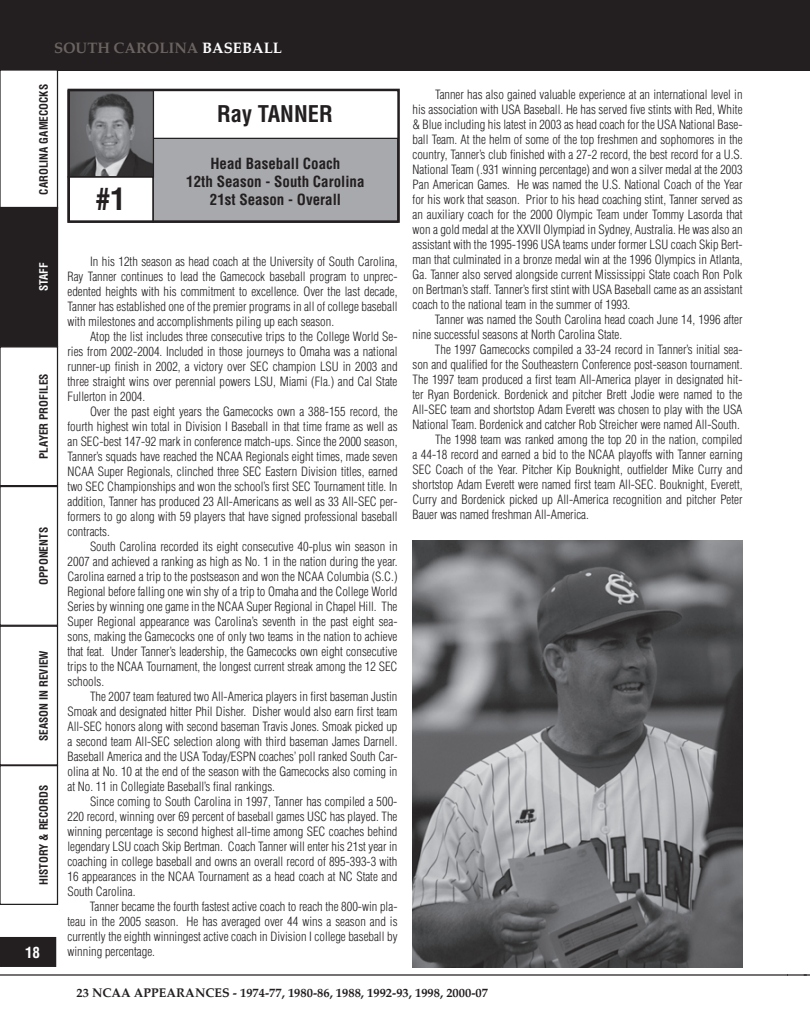
<style>
.page{position:relative;width:810px;height:1035px;background:#fff}
.page>*{position:absolute;margin:0;border:0;box-sizing:border-box;transform-origin:0 0}
.t1{font:700 condensed 30px "Helvetica";color:#231f20}
.t2{font:700 condensed 22.5px "Helvetica";color:#231f20}
.t3{font:700 condensed 15px/18px "Helvetica";color:#231f20;text-align:center}
.t4{font:700 15px "Palatino";color:#6b6360}
.t5{font:700 condensed 15px "Helvetica";color:#fff}
.t6{font:300 condensed 12.5px/15px "Helvetica";color:#231f20;text-align:justify}
.t7{font:700 12.5px "Palatino";color:#231f20}
.t8{font:700 condensed 11.25px "Helvetica";color:#231f20}
.t9{font:700 condensed 11.25px "Helvetica";color:#fff}
.s1{color:#fff}
</style>
<div class="page">
<div style="left:0;top:0;width:788px;height:71px;background:#231f20"></div>
<hr style="left:0;top:974px;width:788px;height:2px;background:#231f20">
<div style="left:1px;top:938px;width:55px;height:28px;background:#231f20"></div>
<div style="left:0;top:937px;width:56px;height:30px;border:1px solid #231f20"></div>
<div style="left:0;top:69px;width:58px;height:140px;border:1px solid #231f20"></div>
<div style="left:0;top:208px;width:58px;height:138px;background:#231f20"></div>
<div style="left:0;top:346px;width:58px;height:140px;border:1px solid #231f20"></div>
<div style="left:0;top:486px;width:58px;height:140px;border:1px solid #231f20"></div>
<div style="left:0;top:626px;width:58px;height:140px;border:1px solid #231f20"></div>
<div style="left:0;top:765px;width:58px;height:140px;border:1px solid #231f20"></div>
<svg style="left:788px;top:974px;width:22px;height:2px"></svg>
<div style="left:788px;top:0;width:22px;height:71px;background:#231f20"></div>
<img style="left:412px;top:540px;width:330px;height:428px">
<div style="left:153px;top:138px;width:245px;height:84px;background:#a8a9ad"></div>
<div style="left:152px;top:138px;width:246px;height:85px;border:1px solid #231f20"></div>
<img style="left:71px;top:92px;width:81px;height:83px">
<div style="left:68px;top:90px;width:86px;height:87px;border:1px solid #231f20"></div>
<div style="left:68px;top:176px;width:86px;height:47px;border:1px solid #231f20"></div>
<div style="left:68px;top:89px;width:332px;height:134px;border:2px solid #231f20"></div>
<p class="t4" style="left:54px;top:38px;width:230px">SOUTH CAROLINA <span class="s1">BASEBALL</span></p>
<p class="t8" style="left:37px;top:195px;width:112px;rotate:-90deg">Carolina Gamecocks</p>
<p class="t9" style="left:37px;top:291px;width:30px;rotate:-90deg">STAFF</p>
<p class="t8" style="left:37px;top:459px;width:86px;rotate:-90deg">PLAYER PROFILES</p>
<p class="t8" style="left:37px;top:585px;width:58px;rotate:-90deg">OPPONENTS</p>
<p class="t8" style="left:37px;top:565px;width:26px;rotate:-90deg">N</p>
<p class="t8" style="left:37px;top:741px;width:92px;rotate:-90deg">SEASON IN REVIEW</p>
<p class="t8" style="left:37px;top:741px;width:38px;rotate:-90deg">S</p>
<p class="t8" style="left:37px;top:885px;width:101px;rotate:-90deg">HISTORY &amp; RECORDS</p>
<p class="t5" style="left:25px;top:943px;width:16px">18</p>
<h2 class="t2" style="left:217px;top:100px;width:65px">Ray TANNER</h2>
<p class="t3" style="left:186px;top:154px;width:180px">Head Baseball Coach<br>12th Season - South Carolina</p>
<h1 class="t1" style="left:96px;top:181px;width:31px">#1</h1>
<p class="t3" style="left:210px;top:190px;width:133px">21st Season - Overall</p>
<p class="t6" style="left:68px;top:254px;width:332px;text-indent:22px">In his 12th season as head coach at the University of South Carolina, Ray Tanner continues to lead the Gamecock baseball program to unprec&shy;edented heights with his commitment to excellence. Over the last decade, Tanner has established one of the premier programs in all of college baseball with milestones and accomplishments piling up each season.</p>
<p class="t6" style="left:68px;top:329px;width:332px;text-indent:23px">Atop the list includes three consecutive trips to the College World Se&shy;ries from 2002-2004. Included in those journeys to Omaha was a national runner-up finish in 2002, a victory over SEC champion LSU in 2003 and three straight wins over perennial powers LSU, Miami (Fla.) and Cal State Fullerton in 2004.</p>
<p class="t6" style="left:68px;top:404px;width:332px;text-indent:22px">Over the past eight years the Gamecocks own a 388-155 record, the fourth highest win total in Division I Baseball in that time frame as well as an SEC-best 147-92 mark in conference match-ups. Since the 2000 season, Tanner’s squads have reached the NCAA Regionals eight times, made seven NCAA Super Regionals, clinched three SEC Eastern Division titles, earned two SEC Championships and won the school’s first SEC Tournament title. In addition, Tanner has produced 23 All-Americans as well as 33 All-SEC per&shy;formers to go along with 59 players that have signed professional baseball contracts.</p>
<p class="t6" style="left:67px;top:539px;width:332px;text-indent:23px">South Carolina recorded its eight consecutive 40-plus win season in 2007 and achieved a ranking as high as No. 1 in the nation during the year.<br>Carolina earned a trip to the postseason and won the NCAA Columbia (S.C.)<br>Regional before falling one win shy of a trip to Omaha and the College World Series by winning one game in the NCAA Super Regional in Chapel Hill. The Super Regional appearance was Carolina’s seventh in the past eight sea&shy;sons, making the Gamecocks one of only two teams in the nation to achieve that feat. Under Tanner’s leadership, the Gamecocks own eight consecutive trips to the NCAA Tournament, the longest current streak among the 12 SEC schools.</p>
<p class="t6" style="left:68px;top:689px;width:332px;text-indent:22px">The 2007 team featured two All-America players in first baseman Justin Smoak and designated hitter Phil Disher. Disher would also earn first team All-SEC honors along with second baseman Travis Jones. Smoak picked up a second team All-SEC selection along with third baseman James Darnell.<br>Baseball America and the USA Today/ESPN coaches’ poll ranked South Car&shy;olina at No. 10 at the end of the season with the Gamecocks also coming in at No. 11 in Collegiate Baseball’s final rankings.</p>
<p class="t6" style="left:67px;top:794px;width:332px;text-indent:23px">Since coming to South Carolina in 1997, Tanner has compiled a 500- 220 record, winning over 69 percent of baseball games USC has played. The winning percentage is second highest all-time among SEC coaches behind legendary LSU coach Skip Bertman. Coach Tanner will enter his 21st year in coaching in college baseball and owns an overall record of 895-393-3 with 16 appearances in the NCAA Tournament as a head coach at NC State and South Carolina.</p>
<p class="t6" style="left:68px;top:899px;width:332px;text-indent:22px">Tanner became the fourth fastest active coach to reach the 800-win pla&shy;teau in the 2005 season. He has averaged over 44 wins a season and is currently the eighth winningest active coach in Division I college baseball by winning percentage.</p>
<p class="t6" style="left:412px;top:87px;width:332px;text-indent:23px">Tanner has also gained valuable experience at an international level in his association with USA Baseball. He has served five stints with Red, White &amp; Blue including his latest in 2003 as head coach for the USA National Base&shy;ball Team. At the helm of some of the top freshmen and sophomores in the country, Tanner’s club finished with a 27-2 record, the best record for a U.S.<br>National Team (.931 winning percentage) and won a silver medal at the 2003<br>Pan American Games. He was named the U.S. National Coach of the Year for his work that season. Prior to his head coaching stint, Tanner served as an auxiliary coach for the 2000 Olympic Team under Tommy Lasorda that won a gold medal at the XXVII Olympiad in Sydney, Australia. He was also an assistant with the 1995-1996 USA teams under former LSU coach Skip Bert&shy;man that culminated in a bronze medal win at the 1996 Olympics in Atlanta, Ga. Tanner also served alongside current Mississippi State coach Ron Polk on Bertman’s staff. Tanner’s first stint with USA Baseball came as an assistant coach to the national team in the summer of 1993.</p>
<p class="t6" style="left:412px;top:312px;width:331px;text-indent:22px">Tanner was named the South Carolina head coach June 14, 1996 after nine successful seasons at North Carolina State.</p>
<p class="t6" style="left:435px;top:342px;width:309px">The 1997 Gamecocks compiled a 33-24 record in Tanner’s initial sea-</p>
<p class="t6" style="left:413px;top:357px;width:332px">son and qualified for the Southeastern Conference post-season tournament.</p>
<p class="t6" style="left:413px;top:372px;width:331px">The 1997 team produced a first team All-America player in designated hit-</p>
<p class="t6" style="left:412px;top:387px;width:332px">ter Ryan Bordenick. Bordenick and pitcher Brett Jodie were named to the</p>
<p class="t6" style="left:413px;top:402px;width:332px">All-SEC team and shortstop Adam Everett was chosen to play with the USA</p>
<p class="t6" style="left:413px;top:417px;width:329px">National Team. Bordenick and catcher Rob Streicher were named All-South.</p>
<p class="t6" style="left:435px;top:432px;width:309px">The 1998 team was ranked among the top 20 in the nation, compiled</p>
<p class="t6" style="left:413px;top:447px;width:332px">a 44-18 record and earned a bid to the NCAA playoffs with Tanner earning</p>
<p class="t6" style="left:413px;top:462px;width:331px">SEC Coach of the Year. Pitcher Kip Bouknight, outfielder Mike Curry and</p>
<p class="t6" style="left:413px;top:477px;width:332px">shortstop Adam Everett were named first team All-SEC. Bouknight, Everett,</p>
<p class="t6" style="left:413px;top:492px;width:331px">Curry and Bordenick picked up All-America recognition and pitcher Peter</p>
<p class="t6" style="left:413px;top:507px;width:178px">Bauer was named freshman All-America.</p>
<p class="t7" style="left:77px;top:985px;width:93px">23 NCAA APPEARANCES</p>
<p class="t7" style="left:233px;top:985px;width:257px">- 1974-77, 1980-86, 1988, 1992-93, 1998, 2000-07</p>
<p class="t7" style="left:159px;top:985px;width:10px">EA</p>
</div>
